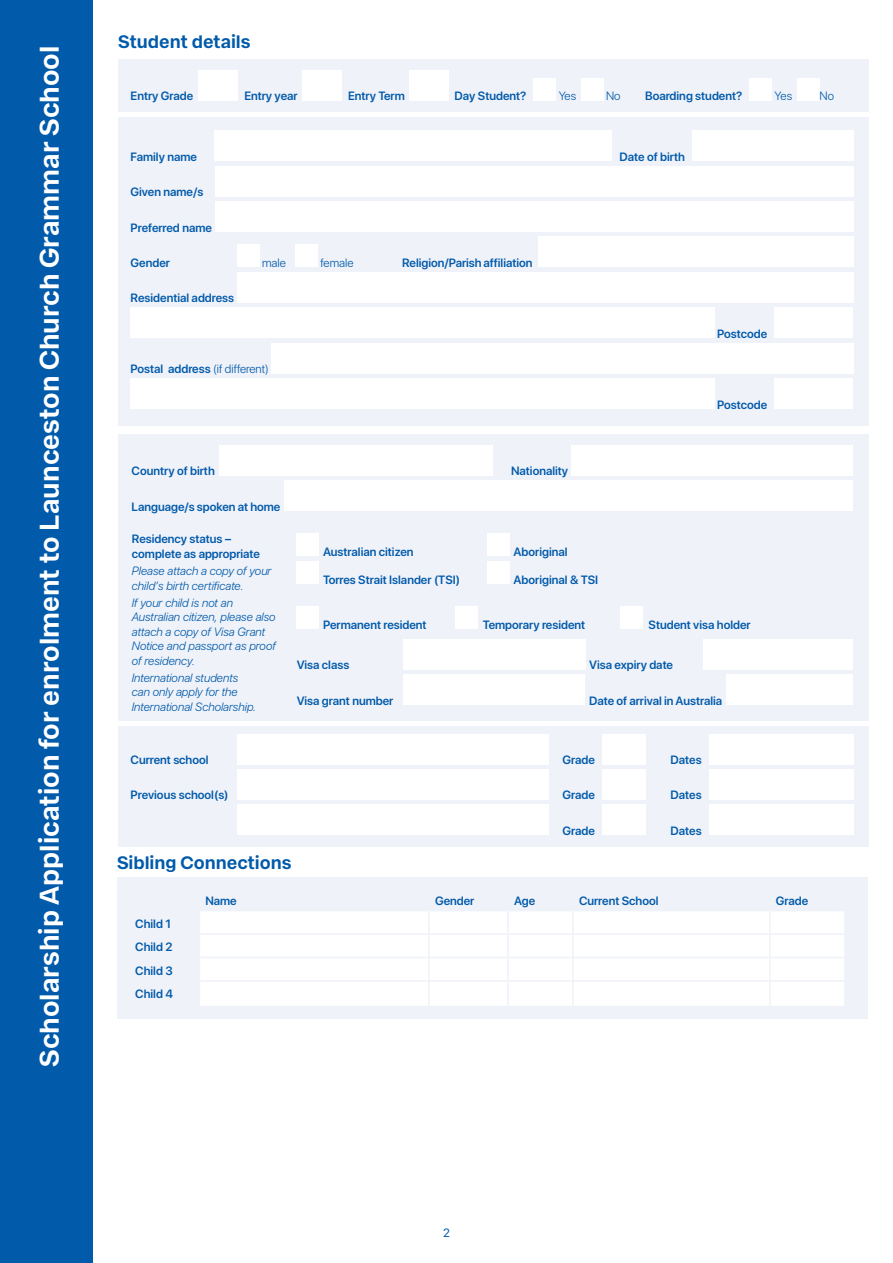
<style>
.page{position:relative;width:893px;height:1263px;background:#fff}
.page>*{position:absolute;margin:0;border:0;box-sizing:border-box;transform-origin:0 0}
.heading{font:700 27px "Franca";color:#fff}
.subheading{font:700 18px "Franca";color:#015aaa}
.form_fields{font:600 12px/14.4px "SF Pro Display";color:#015aaa}
.italics{font:italic 300 12px/14.4px "SF Pro Display";color:#015aaa}
.form_fields-2{font:300 12px "SF Pro Display";color:#015aaa}
.t1{font:12px "SF Pro Display";color:#015aaa}
.s1{font-weight:300}
</style>
<div class="page">
<div style="left:117px;top:877px;width:750px;height:142px;background:#eff2f9"></div>
<div style="left:200px;top:912px;width:644px;height:94px;background:#fff"></div>
<hr style="left:429px;top:980px;width:79px;height:2px;background:#eff2f9">
<hr style="left:428px;top:982px;width:2px;height:24px;background:#eff2f9">
<hr style="left:508px;top:980px;width:65px;height:2px;background:#eff2f9">
<hr style="left:507px;top:982px;width:2px;height:24px;background:#eff2f9">
<hr style="left:573px;top:980px;width:197px;height:2px;background:#eff2f9">
<hr style="left:572px;top:982px;width:2px;height:24px;background:#eff2f9">
<hr style="left:770px;top:980px;width:74px;height:2px;background:#eff2f9">
<hr style="left:769px;top:982px;width:2px;height:24px;background:#eff2f9">
<div style="left:118px;top:59px;width:750px;height:52px;background:#eff2f9"></div>
<div style="left:198px;top:70px;width:39px;height:30px;background:#fff"></div>
<div style="left:302px;top:70px;width:39px;height:30px;background:#fff"></div>
<div style="left:410px;top:70px;width:39px;height:30px;background:#fff"></div>
<div style="left:534px;top:78px;width:22px;height:22px;background:#fff"></div>
<div style="left:581px;top:78px;width:23px;height:22px;background:#fff"></div>
<div style="left:750px;top:78px;width:22px;height:22px;background:#fff"></div>
<div style="left:797px;top:78px;width:22px;height:22px;background:#fff"></div>
<div style="left:118px;top:118px;width:750px;height:308px;background:#eff2f9"></div>
<div style="left:215px;top:131px;width:397px;height:30px;background:#fff"></div>
<div style="left:692px;top:131px;width:161px;height:30px;background:#fff"></div>
<div style="left:215px;top:166px;width:638px;height:30px;background:#fff"></div>
<div style="left:215px;top:202px;width:638px;height:30px;background:#fff"></div>
<div style="left:237px;top:244px;width:23px;height:23px;background:#fff"></div>
<div style="left:296px;top:244px;width:22px;height:23px;background:#fff"></div>
<div style="left:538px;top:237px;width:315px;height:30px;background:#fff"></div>
<div style="left:237px;top:272px;width:616px;height:30px;background:#fff"></div>
<div style="left:131px;top:308px;width:584px;height:30px;background:#fff"></div>
<div style="left:774px;top:308px;width:78px;height:30px;background:#fff"></div>
<div style="left:271px;top:343px;width:582px;height:30px;background:#fff"></div>
<div style="left:131px;top:379px;width:584px;height:30px;background:#fff"></div>
<div style="left:774px;top:379px;width:78px;height:30px;background:#fff"></div>
<div style="left:118px;top:726px;width:750px;height:120px;background:#eff2f9"></div>
<div style="left:237px;top:734px;width:312px;height:30px;background:#fff"></div>
<div style="left:602px;top:734px;width:44px;height:30px;background:#fff"></div>
<div style="left:709px;top:734px;width:144px;height:30px;background:#fff"></div>
<div style="left:237px;top:769px;width:312px;height:30px;background:#fff"></div>
<div style="left:602px;top:769px;width:44px;height:30px;background:#fff"></div>
<div style="left:709px;top:769px;width:144px;height:30px;background:#fff"></div>
<div style="left:237px;top:805px;width:312px;height:30px;background:#fff"></div>
<div style="left:602px;top:805px;width:44px;height:30px;background:#fff"></div>
<div style="left:709px;top:805px;width:144px;height:30px;background:#fff"></div>
<div style="left:118px;top:434px;width:750px;height:286px;background:#eff2f9"></div>
<div style="left:220px;top:445px;width:273px;height:30px;background:#fff"></div>
<div style="left:572px;top:445px;width:281px;height:30px;background:#fff"></div>
<div style="left:285px;top:481px;width:568px;height:30px;background:#fff"></div>
<div style="left:297px;top:533px;width:22px;height:23px;background:#fff"></div>
<div style="left:487px;top:533px;width:23px;height:23px;background:#fff"></div>
<div style="left:297px;top:561px;width:22px;height:23px;background:#fff"></div>
<div style="left:487px;top:561px;width:23px;height:23px;background:#fff"></div>
<div style="left:297px;top:607px;width:22px;height:22px;background:#fff"></div>
<div style="left:456px;top:607px;width:22px;height:22px;background:#fff"></div>
<div style="left:621px;top:607px;width:22px;height:22px;background:#fff"></div>
<div style="left:403px;top:639px;width:183px;height:30px;background:#fff"></div>
<div style="left:704px;top:639px;width:149px;height:30px;background:#fff"></div>
<div style="left:403px;top:674px;width:182px;height:30px;background:#fff"></div>
<div style="left:727px;top:674px;width:126px;height:30px;background:#fff"></div>
<div style="left:0;top:0;width:92px;height:1263px;background:#015aaa"></div>
<p class="heading" style="left:32px;top:1066px;width:1022px;rotate:-90deg">Scholarship Application for enrolment to Launceston Church Grammar School</p>
<p class="subheading" style="left:118px;top:30px;width:134px">Student details</p>
<p class="form_fields" style="left:131px;top:89px;width:64px">Entry Grade</p>
<p class="form_fields" style="left:244px;top:89px;width:55px">Entry year</p>
<p class="form_fields" style="left:348px;top:89px;width:58px">Entry Term</p>
<p class="form_fields" style="left:455px;top:89px;width:73px">Day Student?</p>
<p class="form_fields-2" style="left:559px;top:89px;width:19px">Yes</p>
<p class="form_fields-2" style="left:606px;top:89px;width:16px">No</p>
<p class="form_fields" style="left:645px;top:89px;width:99px">Boarding student?</p>
<p class="form_fields-2" style="left:775px;top:89px;width:19px">Yes</p>
<p class="form_fields-2" style="left:819px;top:89px;width:16px">No</p>
<p class="form_fields" style="left:131px;top:149px;width:68px">Family name</p>
<p class="form_fields" style="left:620px;top:149px;width:67px">Date of birth</p>
<p class="form_fields" style="left:131px;top:185px;width:74px">Given name/s</p>
<p class="form_fields" style="left:131px;top:220px;width:83px">Preferred name</p>
<p class="form_fields" style="left:131px;top:256px;width:41px">Gender</p>
<p class="form_fields-2" style="left:262px;top:256px;width:25px">male</p>
<p class="form_fields-2" style="left:320px;top:256px;width:34px">female</p>
<p class="form_fields" style="left:402px;top:256px;width:132px">Religion/Parish affiliation</p>
<p class="form_fields" style="left:131px;top:291px;width:105px">Residential address</p>
<p class="form_fields" style="left:131px;top:362px;width:140px">Postal address <span class="s1">(if different)</span></p>
<p class="form_fields" style="left:717px;top:326px;width:52px">Postcode</p>
<p class="form_fields" style="left:717px;top:397px;width:52px">Postcode</p>
<p class="form_fields" style="left:132px;top:464px;width:85px">Country of birth</p>
<p class="form_fields" style="left:511px;top:464px;width:58px">Nationality</p>
<p class="form_fields" style="left:132px;top:499px;width:150px">Language/s spoken at home</p>
<p class="form_fields" style="left:323px;top:545px;width:92px">Australian citizen</p>
<p class="form_fields" style="left:514px;top:545px;width:56px">Aboriginal</p>
<p class="form_fields" style="left:323px;top:573px;width:139px">Torres Strait Islander (TSI)</p>
<p class="form_fields" style="left:514px;top:573px;width:86px">Aboriginal &amp; TSI</p>
<p class="form_fields" style="left:323px;top:618px;width:105px">Permanent resident</p>
<p class="form_fields" style="left:483px;top:618px;width:104px">Temporary resident</p>
<p class="form_fields" style="left:649px;top:618px;width:104px">Student visa holder</p>
<p class="form_fields" style="left:297px;top:658px;width:54px">Visa class</p>
<p class="form_fields" style="left:589px;top:658px;width:85px">Visa expiry date</p>
<p class="form_fields" style="left:297px;top:693px;width:98px">Visa grant number</p>
<p class="form_fields" style="left:589px;top:693px;width:135px">Date of arrival in Australia</p>
<p class="form_fields" style="left:132px;top:532px;width:130px">Residency status – complete as appropriate</p>
<p class="italics" style="left:132px;top:563px;width:141px">Please attach a copy of your child’s birth certificate.</p>
<p class="italics" style="left:132px;top:595px;width:145px">If your child is not an<br>Australian citizen, please also attach a copy of Visa Grant<br>Notice and passport as proof of residency.</p>
<p class="italics" style="left:132px;top:670px;width:126px">International students can only apply for the<br>International Scholarship.</p>
<p class="form_fields" style="left:131px;top:753px;width:80px">Current school</p>
<p class="form_fields" style="left:563px;top:753px;width:34px">Grade</p>
<p class="form_fields" style="left:671px;top:753px;width:33px">Dates</p>
<p class="form_fields" style="left:131px;top:788px;width:100px">Previous school(s)</p>
<p class="form_fields" style="left:563px;top:788px;width:34px">Grade</p>
<p class="form_fields" style="left:671px;top:788px;width:33px">Dates</p>
<p class="form_fields" style="left:563px;top:823px;width:34px">Grade</p>
<p class="form_fields" style="left:671px;top:823px;width:33px">Dates</p>
<p class="subheading" style="left:117px;top:851px;width:176px">Sibling Connections</p>
<p class="form_fields" style="left:135px;top:917px;width:37px">Child 1</p>
<p class="form_fields" style="left:135px;top:940px;width:39px">Child 2</p>
<p class="form_fields" style="left:135px;top:963px;width:39px">Child 3</p>
<p class="form_fields" style="left:135px;top:987px;width:39px">Child 4</p>
<p class="form_fields" style="left:205px;top:893px;width:33px">Name</p>
<p class="form_fields" style="left:435px;top:893px;width:41px">Gender</p>
<p class="form_fields" style="left:514px;top:893px;width:23px">Age</p>
<p class="form_fields" style="left:579px;top:893px;width:81px">Current School</p>
<p class="form_fields" style="left:776px;top:893px;width:34px">Grade</p>
<p class="t1" style="left:443px;top:1223px;width:8px">2</p>
</div>
